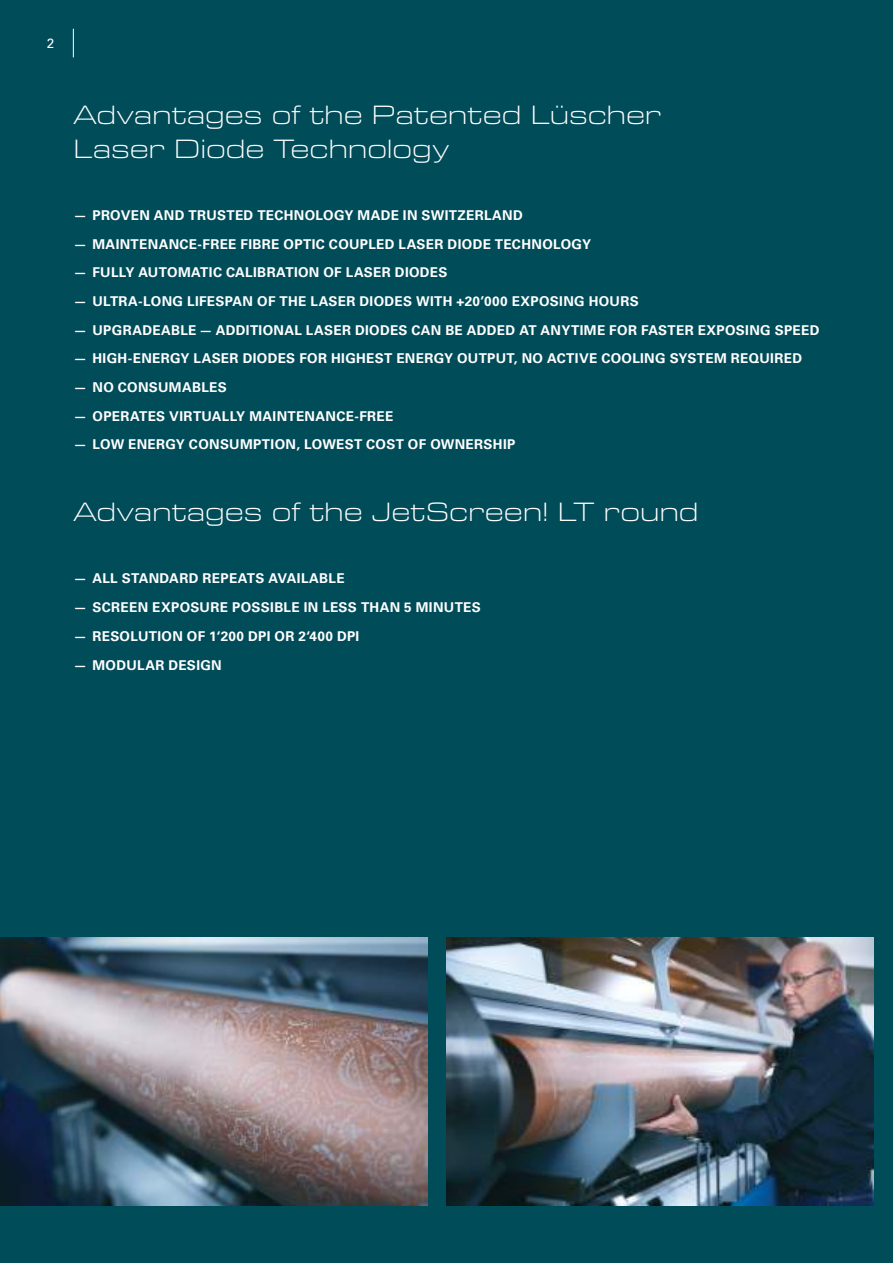
<style>
.page{position:relative;width:893px;height:1263px;background:#004c59}
.page>*{position:absolute;margin:0;border:0;box-sizing:border-box;transform-origin:0 0}
.t1{font:300 expanded 27px/33.5px "Eurostile Next LT Pro";letter-spacing:-.005em;color:#fff}
.t2{font:700 13.5px "Univers";letter-spacing:.025em;color:#fff}
.t3{font:13.5px "Univers";color:#fff}
</style>
<div class="page">
<img style="left:0;top:938px;width:427px;height:267px">
<svg style="left:73px;top:29px;width:1px;height:28px"></svg>
<img style="left:446px;top:938px;width:428px;height:267px">
<p class="t3" style="left:47px;top:35px;width:9px">2</p>
<h1 class="t1" style="left:73px;top:99px;width:590px">Advantages of the Patented Lüscher<br>Laser Diode Technology</h1>
<p class="t2" style="left:73px;top:207px;width:451px">— PROVEN AND TRUSTED TECHNOLOGY MADE IN SWITZERLAND</p>
<p class="t2" style="left:73px;top:236px;width:519px">— MAINTENANCE-FREE FIBRE OPTIC COUPLED LASER DIODE TECHNOLOGY</p>
<p class="t2" style="left:73px;top:265px;width:376px">— FULLY AUTOMATIC CALIBRATION OF LASER DIODES</p>
<p class="t2" style="left:73px;top:293px;width:567px">— ULTRA-LONG LIFESPAN OF THE LASER DIODES WITH +20’000 EXPOSING HOURS</p>
<p class="t2" style="left:73px;top:322px;width:748px">— UPGRADEABLE — ADDITIONAL LASER DIODES CAN BE ADDED AT ANYTIME FOR FASTER EXPOSING SPEED</p>
<p class="t2" style="left:73px;top:351px;width:730px">— HIGH-ENERGY LASER DIODES FOR HIGHEST ENERGY OUTPUT, NO ACTIVE COOLING SYSTEM REQUIRED</p>
<p class="t2" style="left:73px;top:379px;width:155px">— NO CONSUMABLES</p>
<p class="t2" style="left:73px;top:408px;width:322px">— OPERATES VIRTUALLY MAINTENANCE-FREE</p>
<p class="t2" style="left:73px;top:437px;width:444px">— LOW ENERGY CONSUMPTION, LOWEST COST OF OWNERSHIP</p>
<h1 class="t1" style="left:73px;top:496px;width:627px">Advantages of the JetScreen! LT round</h1>
<p class="t2" style="left:73px;top:571px;width:273px">— ALL STANDARD REPEATS AVAILABLE</p>
<p class="t2" style="left:73px;top:599px;width:409px">— SCREEN EXPOSURE POSSIBLE IN LESS THAN 5 MINUTES</p>
<p class="t2" style="left:73px;top:628px;width:287px">— RESOLUTION OF 1‘200 DPI OR 2‘400 DPI</p>
<p class="t2" style="left:73px;top:657px;width:150px">— MODULAR DESIGN</p>
</div>
